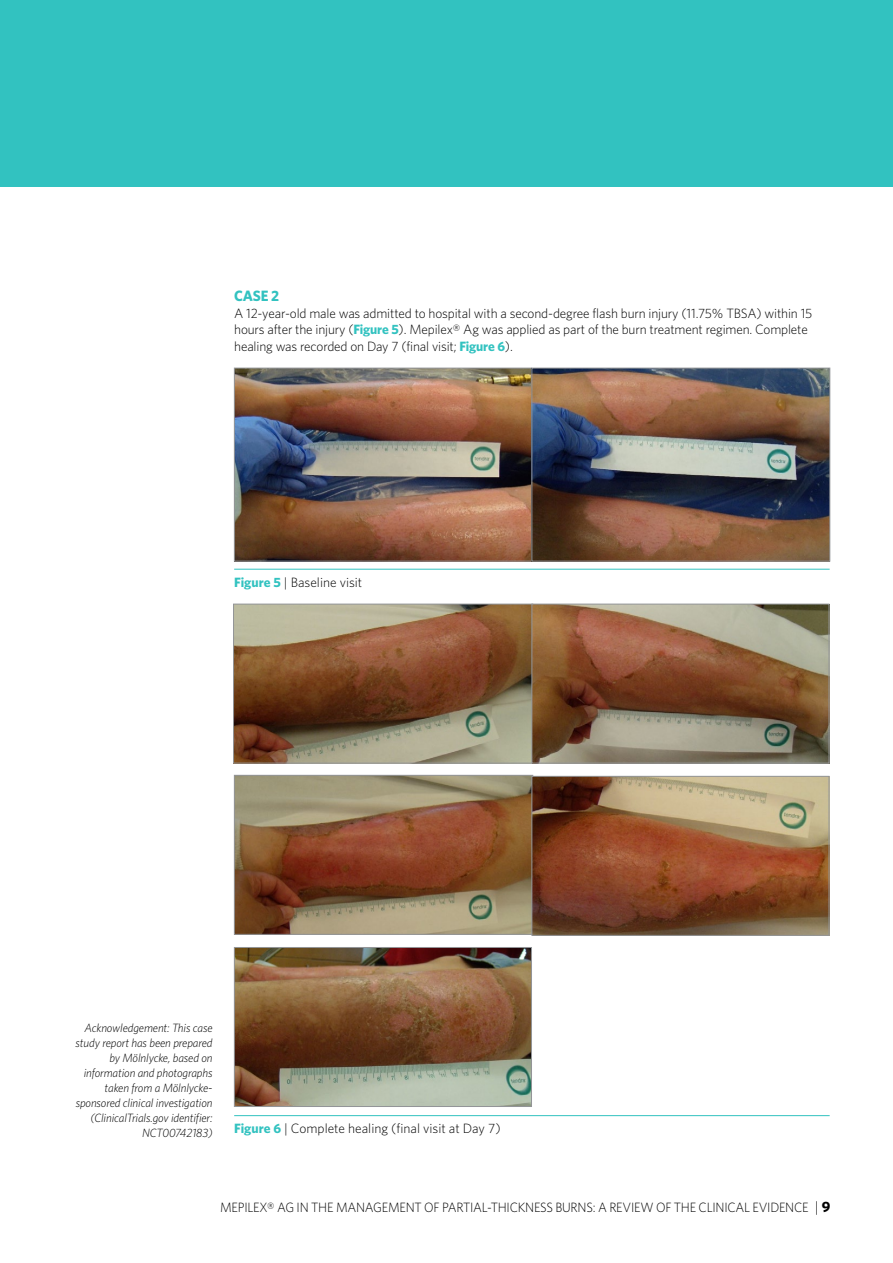
<style>
.page{position:relative;width:893px;height:1263px;background:#fff}
.page>*{position:absolute;margin:0;border:0;box-sizing:border-box;transform-origin:0 0}
.t1{font:700 15px "Whitney";color:#32c2c0}
.t2{font:300 13.5px/16.5px "Whitney";letter-spacing:-.01em;color:#000}
.t3{font:300 13.5px "Whitney";letter-spacing:-.01em;color:#000;scale:.95 1}
.t4{font:italic 300 12px/15px "Whitney";letter-spacing:-.01em;color:#000;text-align:right}
.s1{font-weight:700;color:#32c2c0}
.s2{font-size:15px}
.s3{font-weight:700;font-size:15px}
</style>
<div class="page">
<div style="left:0;top:0;width:893px;height:186px;background:#32c2c0"></div>
<img style="left:236px;top:370px;width:592px;height:189px">
<div style="left:234px;top:368px;width:298px;height:193px;border:1px solid #939598"></div>
<img style="left:235px;top:606px;width:592px;height:155px">
<div style="left:233px;top:604px;width:300px;height:159px;border:1px solid #939598"></div>
<img style="left:234px;top:775px;width:595px;height:160px">
<div style="left:234px;top:775px;width:299px;height:159px;border:1px solid #939598"></div>
<img style="left:236px;top:949px;width:294px;height:156px">
<div style="left:234px;top:947px;width:298px;height:160px;border:1px solid #939598"></div>
<div style="left:532px;top:368px;width:298px;height:193px;border:1px solid #939598"></div>
<div style="left:532px;top:604px;width:297px;height:159px;border:1px solid #939598"></div>
<div style="left:532px;top:776px;width:297px;height:159px;border:1px solid #939598"></div>
<hr style="left:234px;top:569px;width:596px;height:1px;background:#32c2c0">
<hr style="left:234px;top:1115px;width:596px;height:1px;background:#32c2c0">
<p class="t1" style="left:234px;top:287px;width:47px">CASE 2</p>
<p class="t2" style="left:234px;top:304px;width:580px">A 12-year-old male was admitted to hospital with a second-degree flash burn injury (11.75% TBSA) within 15 hours after the injury (<span class="s1">Figure 5</span>). Mepilex® Ag was applied as part of the burn treatment regimen. Complete healing was recorded on Day 7 (final visit; <span class="s1">Figure 6</span>).</p>
<p class="t2" style="left:234px;top:573px;width:130px"><span class="s1">Figure 5</span> | Baseline visit</p>
<p class="t4" style="left:76px;top:1020px;width:139px">Acknowledgement: This case study report has been prepared by Mölnlycke, based on information and photographs taken from a Mölnlycke&shy;sponsored clinical investigation (ClinicalTrials.gov identifier:<br>NCT00742183)</p>
<p class="t2" style="left:234px;top:1120px;width:268px"><span class="s1">Figure 6</span> | Complete healing (final visit at Day 7)</p>
<p class="t3" style="left:220px;top:1199px;width:644px">MEPILEX® AG IN THE MANAGEMENT OF PARTIAL-THICKNESS BURNS: A REVIEW OF THE CLINICAL EVIDENCE <span class="s2">|</span> <span class="s3">9</span></p>
</div>
